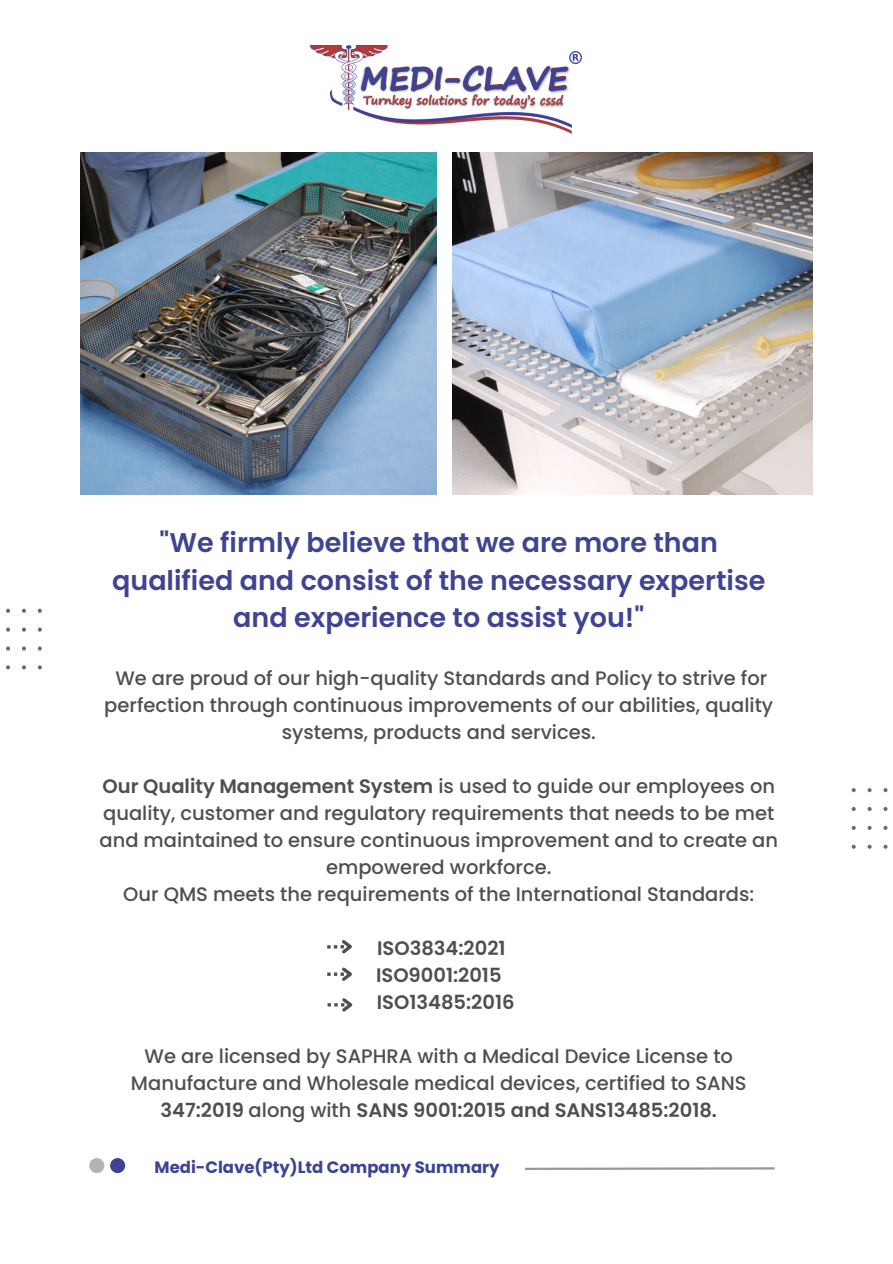
<style>
.page{position:relative;width:893px;height:1264px;background:#fff}
.page>*{position:absolute;margin:0;border:0;box-sizing:border-box;transform-origin:0 0}
.t1{font:600 27px/37px "Poppins";color:#3f4393;text-align:center}
.t2{font:500 19.5px/27px "Poppins";color:#4f4f4f;text-align:center}
.t3{font:600 19.5px/27px "Poppins";color:#4f4f4f}
.t4{font:700 16.5px "Poppins";color:#3f4393}
.s1{font-weight:600}
</style>
<div class="page">
<div style="left:89px;top:1157px;width:15px;height:16px;background:#b4b4b4;border-radius:50%"></div>
<div style="left:110px;top:1157px;width:15px;height:16px;background:#3f4393;border-radius:50%"></div>
<svg style="left:525px;top:1167px;width:250px;height:3px"></svg>
<svg style="left:22px;top:627px;width:4px;height:4px"></svg>
<svg style="left:6px;top:627px;width:4px;height:4px"></svg>
<svg style="left:38px;top:627px;width:4px;height:4px"></svg>
<svg style="left:22px;top:646px;width:4px;height:4px"></svg>
<svg style="left:6px;top:646px;width:4px;height:4px"></svg>
<svg style="left:38px;top:646px;width:4px;height:4px"></svg>
<svg style="left:22px;top:608px;width:4px;height:5px"></svg>
<svg style="left:6px;top:608px;width:4px;height:5px"></svg>
<svg style="left:38px;top:608px;width:4px;height:5px"></svg>
<svg style="left:22px;top:665px;width:4px;height:4px"></svg>
<svg style="left:6px;top:665px;width:4px;height:4px"></svg>
<svg style="left:38px;top:665px;width:4px;height:4px"></svg>
<svg style="left:867px;top:807px;width:4px;height:4px"></svg>
<svg style="left:851px;top:807px;width:4px;height:4px"></svg>
<svg style="left:883px;top:807px;width:5px;height:4px"></svg>
<svg style="left:867px;top:825px;width:4px;height:5px"></svg>
<svg style="left:851px;top:825px;width:4px;height:5px"></svg>
<svg style="left:883px;top:825px;width:5px;height:5px"></svg>
<svg style="left:867px;top:788px;width:4px;height:4px"></svg>
<svg style="left:851px;top:788px;width:4px;height:4px"></svg>
<svg style="left:883px;top:788px;width:5px;height:4px"></svg>
<svg style="left:867px;top:844px;width:4px;height:4px"></svg>
<svg style="left:851px;top:844px;width:4px;height:4px"></svg>
<svg style="left:883px;top:844px;width:5px;height:4px"></svg>
<img style="left:80px;top:152px;width:356px;height:342px">
<img style="left:452px;top:152px;width:360px;height:342px">
<img style="left:310px;top:46px;width:271px;height:87px">
<svg style="left:327px;top:998px;width:26px;height:14px"></svg>
<svg style="left:327px;top:940px;width:25px;height:14px"></svg>
<svg style="left:327px;top:967px;width:25px;height:14px"></svg>
<h1 class="t1" style="left:112px;top:524px;width:654px">"We firmly believe that we are more than qualified and consist of the necessary expertise and experience to assist you!"</h1>
<p class="t2" style="left:104px;top:665px;width:670px">We are proud of our high-quality Standards and Policy to strive for perfection through continuous improvements of our abilities, quality systems, products and services.</p>
<p class="t2" style="left:99px;top:773px;width:680px"><span class="s1">Our Quality Management System</span> is used to guide our employees on quality, customer and regulatory requirements that needs to be met and maintained to ensure continuous improvement and to create an empowered workforce.<br>Our QMS meets the requirements of the International Standards:</p>
<p class="t3" style="left:376px;top:934px;width:140px">ISO3834:2021<br>ISO9001:2015<br>ISO13485:2016</p>
<p class="t2" style="left:131px;top:1042px;width:617px">We are licensed by SAPHRA with a Medical Device License to<br>Manufacture and Wholesale medical devices, certified to SANS<br><span class="s1">347:2019</span> along with <span class="s1">SANS 9001:2015 and SANS13485:2018.</span></p>
<p class="t4" style="left:154px;top:1155px;width:346px">Medi-Clave(Pty)Ltd Company Summary</p>
</div>
